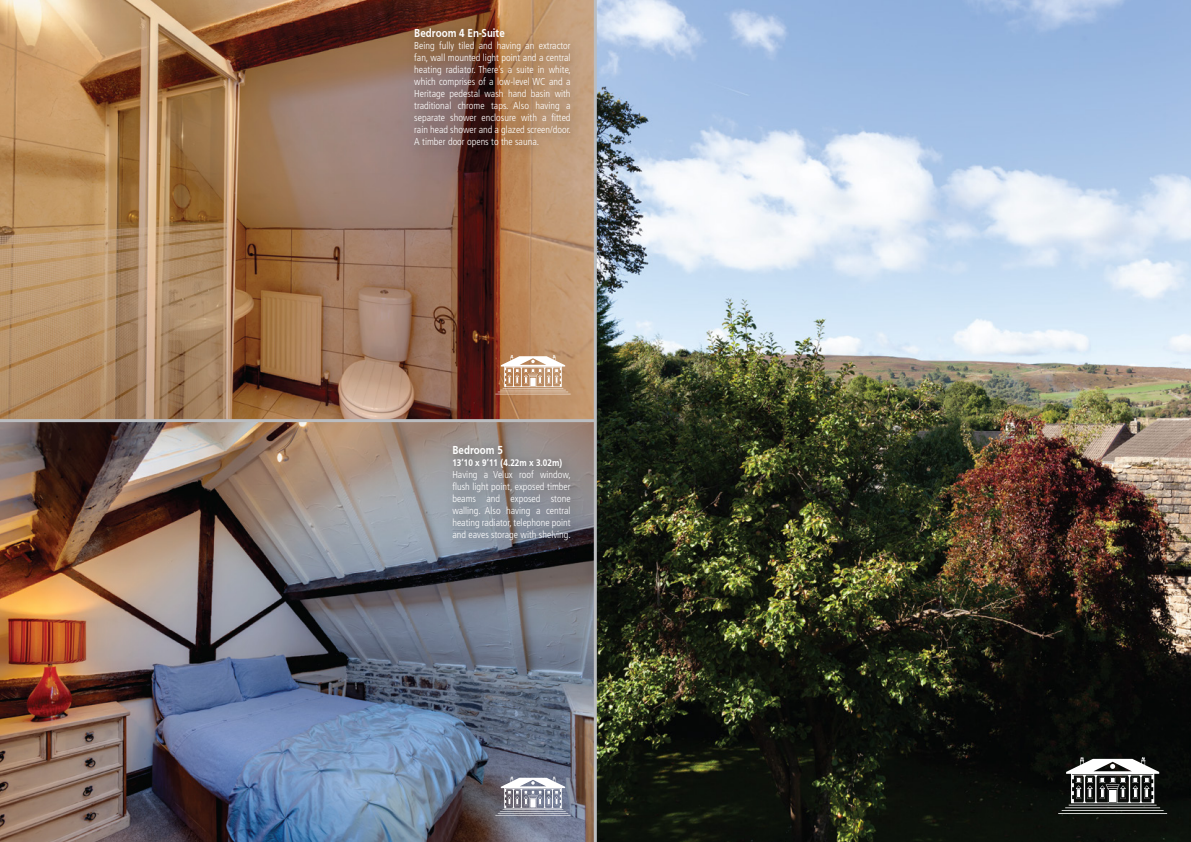
<style>
.page{position:relative;width:1191px;height:842px;background:#fff}
.page>*{position:absolute;margin:0;border:0;box-sizing:border-box;transform-origin:0 0}
.t1{font:700 12px "Frutiger Cnd";color:#fff}
.t2{font:300 condensed 10px/12px "Frutiger LT Std";color:#fff;text-align:justify}
.t3{font:700 10px "Frutiger Cnd";color:#fff}
</style>
<div class="page">
<img style="left:0;top:0;width:1191px;height:842px">
<img style="left:402px;top:15px;width:189px;height:224px">
<hr style="left:594px;top:0;width:3px;height:842px;background:#bbbdc0">
<hr style="left:0;top:419px;width:595px;height:3px;background:#bbbdc0">
<svg style="left:495px;top:355px;width:75px;height:39px"></svg>
<svg style="left:495px;top:777px;width:75px;height:39px"></svg>
<img style="left:440px;top:432px;width:151px;height:159px">
<svg style="left:1058px;top:757px;width:109px;height:57px"></svg>
<p class="t1" style="left:414px;top:26px;width:92px">Bedroom 4 En-Suite</p>
<p class="t2" style="left:414px;top:40px;width:158px">Being fully tiled and having an extractor fan, wall mounted light point and a central heating radiator. There’s a suite in white, which comprises of a low-level WC and a Heritage pedestal wash hand basin with traditional chrome taps. Also having a separate shower enclosure with a fitted rain head shower and a glazed screen/door.<br>A timber door opens to the sauna.</p>
<p class="t1" style="left:452px;top:443px;width:52px">Bedroom 5</p>
<p class="t3" style="left:452px;top:457px;width:111px">13’10 x 9’11 (4.22m x 3.02m)</p>
<p class="t2" style="left:452px;top:469px;width:120px">Having a Velux roof window, flush light point, exposed timber beams and exposed stone walling. Also having a central heating radiator, telephone point and eaves storage with shelving.</p>
</div>
